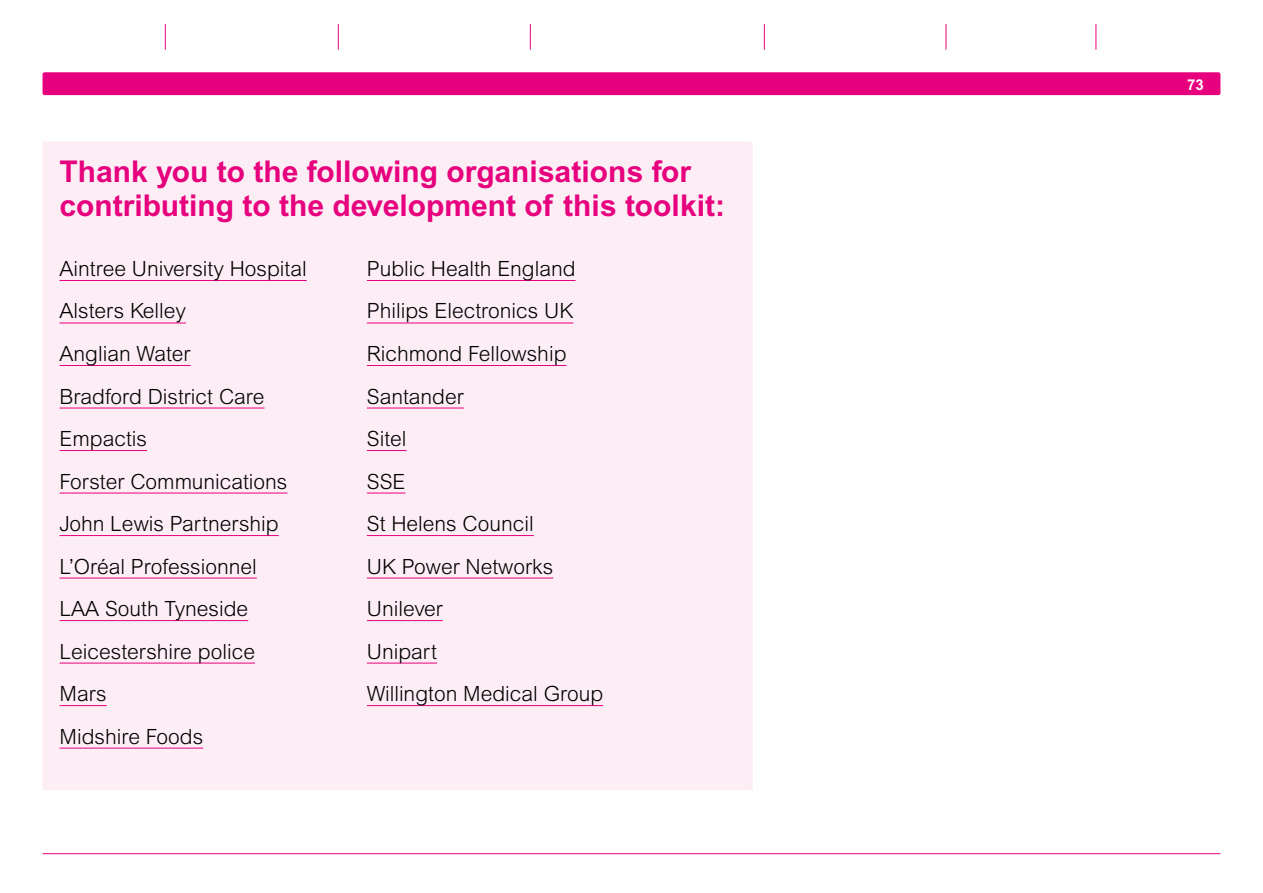
<style>
.page{position:relative;width:1263px;height:893px;background:#fff}
.page>*{position:absolute;margin:0;border:0;box-sizing:border-box;transform-origin:0 0}
.t1{font:700 30px/34.5px "Arial";color:#e6007d}
.t2{font:300 21px/42.5px "Arial";color:#000}
.t3{font:700 15px "Arial";color:#fff}
</style>
<div class="page">
<hr style="left:43px;top:853px;width:1177px;height:1px;background:#e6007d">
<div style="left:43px;top:72px;width:1177px;height:23px;background:#e6007d;border-radius:2px"></div>
<svg style="left:165px;top:24px;width:1px;height:26px"></svg>
<svg style="left:338px;top:24px;width:1px;height:26px"></svg>
<svg style="left:530px;top:24px;width:1px;height:26px"></svg>
<svg style="left:764px;top:24px;width:1px;height:26px"></svg>
<svg style="left:945px;top:24px;width:1px;height:26px"></svg>
<svg style="left:1095px;top:24px;width:1px;height:26px"></svg>
<div style="left:43px;top:141px;width:710px;height:649px;background:#fdeef6;border-radius:2px"></div>
<hr style="left:60px;top:280px;width:247px;height:1px;background:#e6007d">
<hr style="left:60px;top:323px;width:126px;height:1px;background:#e6007d">
<hr style="left:60px;top:365px;width:131px;height:1px;background:#e6007d">
<hr style="left:60px;top:408px;width:204px;height:1px;background:#e6007d">
<hr style="left:60px;top:450px;width:87px;height:1px;background:#e6007d">
<hr style="left:60px;top:493px;width:227px;height:1px;background:#e6007d">
<hr style="left:60px;top:535px;width:219px;height:1px;background:#e6007d">
<hr style="left:60px;top:578px;width:197px;height:1px;background:#e6007d">
<hr style="left:60px;top:620px;width:188px;height:1px;background:#e6007d">
<hr style="left:60px;top:663px;width:195px;height:1px;background:#e6007d">
<hr style="left:60px;top:705px;width:47px;height:1px;background:#e6007d">
<hr style="left:60px;top:748px;width:143px;height:1px;background:#e6007d">
<hr style="left:367px;top:280px;width:209px;height:1px;background:#e6007d">
<hr style="left:367px;top:323px;width:206px;height:1px;background:#e6007d">
<hr style="left:367px;top:365px;width:199px;height:1px;background:#e6007d">
<hr style="left:367px;top:408px;width:97px;height:1px;background:#e6007d">
<hr style="left:367px;top:450px;width:40px;height:1px;background:#e6007d">
<hr style="left:367px;top:493px;width:38px;height:1px;background:#e6007d">
<hr style="left:367px;top:535px;width:167px;height:1px;background:#e6007d">
<hr style="left:367px;top:578px;width:186px;height:1px;background:#e6007d">
<hr style="left:367px;top:620px;width:76px;height:1px;background:#e6007d">
<hr style="left:367px;top:663px;width:70px;height:1px;background:#e6007d">
<hr style="left:367px;top:705px;width:236px;height:1px;background:#e6007d">
<h1 class="t1" style="left:60px;top:154px;width:667px">Thank you to the following organisations for contributing to the development of this toolkit:</h1>
<p class="t2" style="left:60px;top:247px;width:249px">Aintree University Hospital<br>Alsters Kelley<br>Anglian Water<br>Bradford District Care<br>Empactis<br>Forster Communications<br>John Lewis Partnership<br>L’Oréal Professionnel<br>LAA South Tyneside<br>Leicestershire police<br>Mars<br>Midshire Foods</p>
<p class="t2" style="left:367px;top:247px;width:238px">Public Health England<br>Philips Electronics UK<br>Richmond Fellowship<br>Santander<br>Sitel<br>SSE<br>St Helens Council<br>UK Power Networks<br>Unilever<br>Unipart<br>Willington Medical Group</p>
<p class="t3" style="left:1187px;top:76px;width:18px">73</p>
</div>
